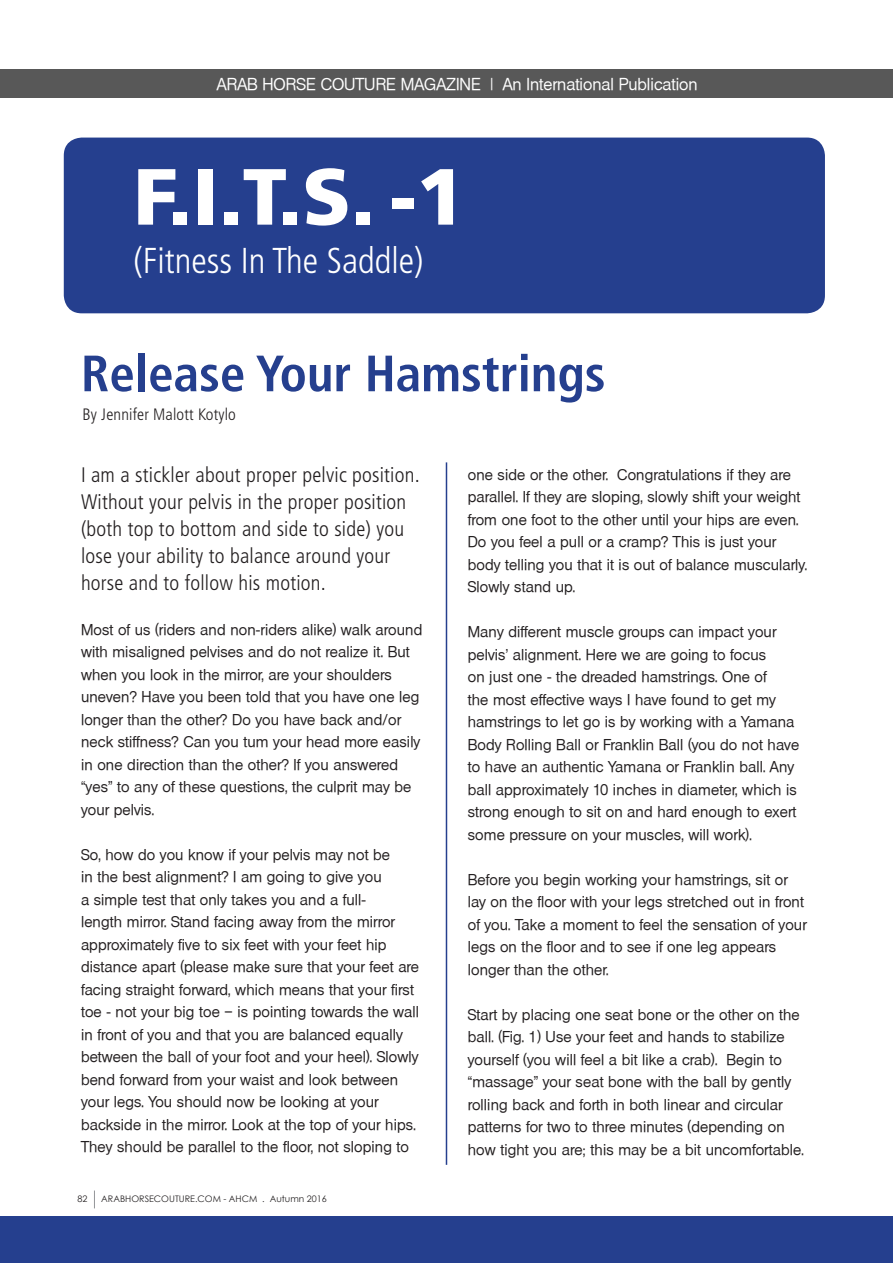
<style>
.page{position:relative;width:893px;height:1263px;background:#fff}
.page>*{position:absolute;margin:0;border:0;box-sizing:border-box;transform-origin:0 0}
.t1{font:900 79.5px "Frutiger LT Std";color:#fff}
.t2{font:700 condensed 51px "Frutiger LT Std";color:#253f8e}
.t3{font:300 condensed 36px "Frutiger LT Std";color:#fff}
.t4{font:300 condensed 21px/27px "Frutiger LT Std";letter-spacing:.01em;color:#231f20}
.t5{font:16.5px "Basic Sans SF";color:#fff}
.t6{font:300 condensed 16.5px "Frutiger LT Std";letter-spacing:.01em;color:#231f20}
.t7{font:15px/22.5px "Basic Sans SF";letter-spacing:.01em;color:#231f20}
.t8{font:9px "Century Gothic";color:#262324}
.t9{font:9px "Century Gothic";color:#231f20}
</style>
<div class="page">
<div style="left:64px;top:138px;width:761px;height:175px;background:#253f8e;border-radius:18px"></div>
<div style="left:0;top:70px;width:893px;height:28px;background:#585858"></div>
<hr style="left:446px;top:462px;width:1px;height:703px;background:#253f8e">
<div style="left:0;top:1216px;width:893px;height:47px;background:#253f8e"></div>
<svg style="left:94px;top:1190px;width:1px;height:18px"></svg>
<p class="t5" style="left:217px;top:75px;width:482px">ARAB HORSE COUTURE MAGAZINE | An International Publication</p>
<p class="t1" style="left:134px;top:149px;width:333px">F.I.T.S. -1</p>
<p class="t3" style="left:134px;top:240px;width:291px">(Fitness In The Saddle)</p>
<p class="t2" style="left:81px;top:343px;width:526px">Release Your Hamstrings</p>
<p class="t6" style="left:82px;top:405px;width:155px">By Jennifer Malott Kotylo</p>
<p class="t4" style="left:81px;top:461px;width:340px">I am a stickler about proper pelvic position.<br>Without your pelvis in the proper position (both top to bottom and side to side) you lose your ability to balance around your horse and to follow his motion.</p>
<p class="t7" style="left:81px;top:618px;width:343px">Most of us (riders and non-riders alike) walk around with misaligned pelvises and do not realize it. But when you look in the mirror, are your shoulders uneven? Have you been told that you have one leg longer than the other? Do you have back and/or neck stiffness? Can you tum your head more easily in one direction than the other? If you answered “yes” to any of these questions, the culprit may be your pelvis.</p>
<p class="t7" style="left:81px;top:843px;width:340px">So, how do you know if your pelvis may not be<br>in the best alignment? I am going to give you<br>a simple test that only takes you and a full-<br>length mirror. Stand facing away from the mirror approximately five to six feet with your feet hip distance apart (please make sure that your feet are facing straight forward, which means that your first toe - not your big toe – is pointing towards the wall in front of you and that you are balanced equally between the ball of your foot and your heel). Slowly bend forward from your waist and look between your legs. You should now be looking at your backside in the mirror. Look at the top of your hips.<br>They should be parallel to the floor, not sloping to</p>
<p class="t9" style="left:78px;top:1192px;width:11px">82</p>
<p class="t8" style="left:101px;top:1192px;width:227px">ARABHORSECOUTURE.COM - AHCM . Autumn 2016</p>
<p class="t7" style="left:468px;top:463px;width:341px">one side or the other. Congratulations if they are parallel. If they are sloping, slowly shift your weight from one foot to the other until your hips are even.<br>Do you feel a pull or a cramp? This is just your body telling you that it is out of balance muscularly.<br>Slowly stand up.</p>
<p class="t7" style="left:468px;top:621px;width:333px">Many different muscle groups can impact your pelvis’ alignment. Here we are going to focus<br>on just one - the dreaded hamstrings. One of<br>the most effective ways I have found to get my hamstrings to let go is by working with a Yamana Body Rolling Ball or Franklin Ball (you do not have to have an authentic Yamana or Franklin ball. Any ball approximately 10 inches in diameter, which is strong enough to sit on and hard enough to exert some pressure on your muscles, will work).</p>
<p class="t7" style="left:468px;top:868px;width:340px">Before you begin working your hamstrings, sit or lay on the floor with your legs stretched out in front of you. Take a moment to feel the sensation of your legs on the floor and to see if one leg appears longer than the other.</p>
<p class="t7" style="left:468px;top:1003px;width:337px">Start by placing one seat bone or the other on the ball. (Fig. 1) Use your feet and hands to stabilize yourself (you will feel a bit like a crab). Begin to “massage” your seat bone with the ball by gently rolling back and forth in both linear and circular patterns for two to three minutes (depending on how tight you are; this may be a bit uncomfortable.</p>
</div>
